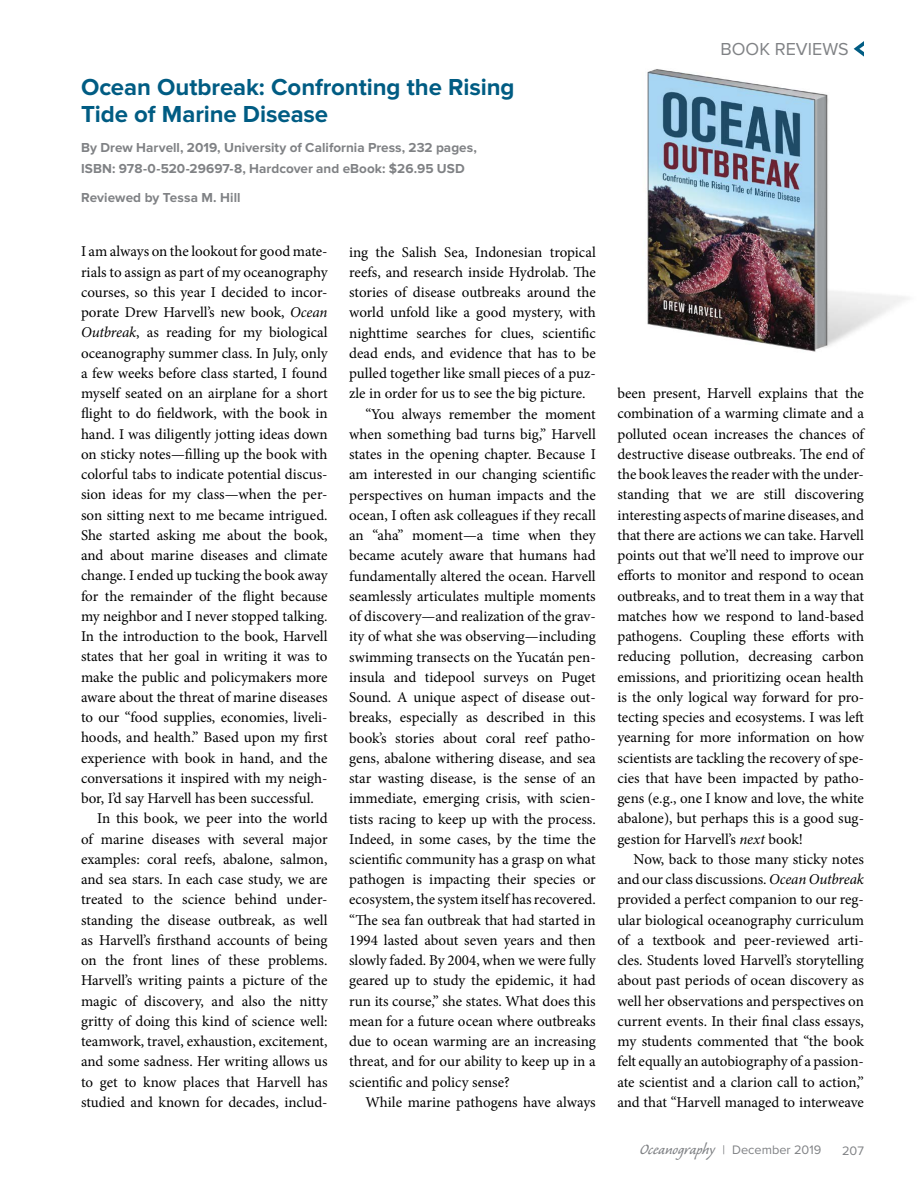
<style>
.page{position:relative;width:918px;height:1188px;background:#fff}
.page>*{position:absolute;margin:0;border:0;box-sizing:border-box;transform-origin:0 0}
.t1{font:700 24px/27px "Proxima Nova";letter-spacing:-.005em;color:#005c83}
.t2{font:18px "Proxima Nova";color:#808285}
.t3{font:15px/20.2px "Minion Pro";color:#000;text-align:justify}
.t4{font:700 13.5px/20.2px "Proxima Nova";letter-spacing:.005em;color:#808285}
.t5{font:12.75px "Proxima Nova";color:#808285}
.s1{font-style:italic}
.s2{font-family:"Caliban Std";font-size:18.75px}
</style>
<div class="page">
<img style="left:647px;top:48px;width:261px;height:304px">
<svg style="left:854px;top:41px;width:10px;height:16px"></svg>
<h1 class="t1" style="left:81px;top:74px;width:435px">Ocean Outbreak: Confronting the Rising<br>Tide of Marine Disease</h1>
<p class="t4" style="left:81px;top:138px;width:397px">By Drew Harvell, 2019, University of California Press, 232 pages,<br>ISBN: 978-0-520-29697-8, Hardcover and eBook: $26.95 USD</p>
<p class="t4" style="left:81px;top:187px;width:161px">Reviewed by Tessa M. Hill</p>
<p class="t3" style="left:81px;top:242px;width:248px">I am always on the lookout for good mate-</p>
<p class="t3" style="left:81px;top:262px;width:248px">rials to assign as part of my oceanography</p>
<p class="t3" style="left:81px;top:282px;width:248px">courses, so this year I decided to incor-</p>
<p class="t3" style="left:81px;top:302px;width:248px">porate Drew Harvell’s new book, <span class="s1">Ocean</span></p>
<p class="t3" style="left:81px;top:323px;width:248px"><span class="s1">Outbreak</span>, as reading for my biological</p>
<p class="t3" style="left:81px;top:343px;width:248px">oceanography summer class. In July, only</p>
<p class="t3" style="left:81px;top:363px;width:248px">a few weeks before class started, I found</p>
<p class="t3" style="left:81px;top:383px;width:248px">myself seated on an airplane for a short</p>
<p class="t3" style="left:81px;top:404px;width:248px">flight to do fieldwork, with the book in</p>
<p class="t3" style="left:81px;top:424px;width:248px">hand. I was diligently jotting ideas down</p>
<p class="t3" style="left:81px;top:444px;width:248px">on sticky notes—filling up the book with</p>
<p class="t3" style="left:81px;top:464px;width:248px">colorful tabs to indicate potential discus-</p>
<p class="t3" style="left:81px;top:485px;width:248px">sion ideas for my class—when the per-</p>
<p class="t3" style="left:81px;top:505px;width:248px">son sitting next to me became intrigued.</p>
<p class="t3" style="left:81px;top:525px;width:248px">She started asking me about the book,</p>
<p class="t3" style="left:81px;top:545px;width:248px">and about marine diseases and climate</p>
<p class="t3" style="left:81px;top:566px;width:248px">change. I ended up tucking the book away</p>
<p class="t3" style="left:81px;top:586px;width:248px">for the remainder of the flight because</p>
<p class="t3" style="left:81px;top:606px;width:248px">my neighbor and I never stopped talking.</p>
<p class="t3" style="left:81px;top:626px;width:248px">In the introduction to the book, Harvell</p>
<p class="t3" style="left:81px;top:647px;width:248px">states that her goal in writing it was to</p>
<p class="t3" style="left:81px;top:667px;width:248px">make the public and policymakers more</p>
<p class="t3" style="left:81px;top:687px;width:248px">aware about the threat of marine diseases</p>
<p class="t3" style="left:81px;top:707px;width:248px">to our “food supplies, economies, liveli-</p>
<p class="t3" style="left:81px;top:728px;width:248px">hoods, and health.” Based upon my first</p>
<p class="t3" style="left:81px;top:748px;width:248px">experience with book in hand, and the</p>
<p class="t3" style="left:81px;top:768px;width:248px">conversations it inspired with my neigh-</p>
<p class="t3" style="left:81px;top:788px;width:234px">bor, I’d say Harvell has been successful.</p>
<p class="t3" style="left:97px;top:809px;width:232px">In this book, we peer into the world</p>
<p class="t3" style="left:81px;top:829px;width:248px">of marine diseases with several major</p>
<p class="t3" style="left:81px;top:849px;width:248px">examples: coral reefs, abalone, salmon,</p>
<p class="t3" style="left:81px;top:869px;width:248px">and sea stars. In each case study, we are</p>
<p class="t3" style="left:81px;top:890px;width:248px">treated to the science behind under-</p>
<p class="t3" style="left:81px;top:910px;width:248px">standing the disease outbreak, as well</p>
<p class="t3" style="left:81px;top:930px;width:248px">as Harvell’s firsthand accounts of being</p>
<p class="t3" style="left:81px;top:950px;width:248px">on the front lines of these problems.</p>
<p class="t3" style="left:81px;top:971px;width:248px">Harvell’s writing paints a picture of the</p>
<p class="t3" style="left:81px;top:991px;width:248px">magic of discovery, and also the nitty</p>
<p class="t3" style="left:81px;top:1011px;width:248px">gritty of doing this kind of science well:</p>
<p class="t3" style="left:81px;top:1031px;width:248px">teamwork, travel, exhaustion, excitement,</p>
<p class="t3" style="left:81px;top:1052px;width:248px">and some sadness. Her writing allows us</p>
<p class="t3" style="left:81px;top:1072px;width:248px">to get to know places that Harvell has</p>
<p class="t3" style="left:81px;top:1092px;width:248px">studied and known for decades, includ-</p>
<p class="t3" style="left:349px;top:242px;width:248px">ing the Salish Sea, Indonesian tropical</p>
<p class="t3" style="left:349px;top:262px;width:248px">reefs, and research inside Hydrolab. The</p>
<p class="t3" style="left:349px;top:282px;width:248px">stories of disease outbreaks around the</p>
<p class="t3" style="left:349px;top:302px;width:248px">world unfold like a good mystery, with</p>
<p class="t3" style="left:349px;top:323px;width:248px">nighttime searches for clues, scientific</p>
<p class="t3" style="left:349px;top:343px;width:248px">dead ends, and evidence that has to be</p>
<p class="t3" style="left:349px;top:363px;width:248px">pulled together like small pieces of a puz-</p>
<p class="t3" style="left:349px;top:383px;width:238px">zle in order for us to see the big picture.</p>
<p class="t3" style="left:365px;top:404px;width:232px">“You always remember the moment</p>
<p class="t3" style="left:349px;top:424px;width:248px">when something bad turns big,” Harvell</p>
<p class="t3" style="left:349px;top:444px;width:248px">states in the opening chapter. Because I</p>
<p class="t3" style="left:349px;top:464px;width:248px">am interested in our changing scientific</p>
<p class="t3" style="left:349px;top:485px;width:248px">perspectives on human impacts and the</p>
<p class="t3" style="left:349px;top:505px;width:248px">ocean, I often ask colleagues if they recall</p>
<p class="t3" style="left:349px;top:525px;width:248px">an “aha” moment—a time when they</p>
<p class="t3" style="left:349px;top:545px;width:248px">became acutely aware that humans had</p>
<p class="t3" style="left:349px;top:566px;width:248px">fundamentally altered the ocean. Harvell</p>
<p class="t3" style="left:349px;top:586px;width:248px">seamlessly articulates multiple moments</p>
<p class="t3" style="left:349px;top:606px;width:248px">of discovery—and realization of the grav-</p>
<p class="t3" style="left:349px;top:626px;width:248px">ity of what she was observing—including</p>
<p class="t3" style="left:349px;top:647px;width:248px">swimming transects on the Yucatán pen-</p>
<p class="t3" style="left:349px;top:667px;width:248px">insula and tidepool surveys on Puget</p>
<p class="t3" style="left:349px;top:687px;width:248px">Sound. A unique aspect of disease out-</p>
<p class="t3" style="left:349px;top:707px;width:248px">breaks, especially as described in this</p>
<p class="t3" style="left:349px;top:728px;width:248px">book’s stories about coral reef patho-</p>
<p class="t3" style="left:349px;top:748px;width:248px">gens, abalone withering disease, and sea</p>
<p class="t3" style="left:349px;top:768px;width:248px">star wasting disease, is the sense of an</p>
<p class="t3" style="left:349px;top:788px;width:248px">immediate, emerging crisis, with scien-</p>
<p class="t3" style="left:349px;top:809px;width:248px">tists racing to keep up with the process.</p>
<p class="t3" style="left:349px;top:829px;width:248px">Indeed, in some cases, by the time the</p>
<p class="t3" style="left:349px;top:849px;width:248px">scientific community has a grasp on what</p>
<p class="t3" style="left:349px;top:869px;width:248px">pathogen is impacting their species or</p>
<p class="t3" style="left:349px;top:890px;width:248px">ecosystem, the system itself has recovered.</p>
<p class="t3" style="left:349px;top:910px;width:248px">“The sea fan outbreak that had started in</p>
<p class="t3" style="left:349px;top:930px;width:248px">1994 lasted about seven years and then</p>
<p class="t3" style="left:349px;top:950px;width:248px">slowly faded. By 2004, when we were fully</p>
<p class="t3" style="left:349px;top:971px;width:248px">geared up to study the epidemic, it had</p>
<p class="t3" style="left:349px;top:991px;width:248px">run its course,” she states. What does this</p>
<p class="t3" style="left:349px;top:1011px;width:248px">mean for a future ocean where outbreaks</p>
<p class="t3" style="left:349px;top:1031px;width:248px">due to ocean warming are an increasing</p>
<p class="t3" style="left:349px;top:1052px;width:248px">threat, and for our ability to keep up in a</p>
<p class="t3" style="left:349px;top:1072px;width:162px">scientific and policy sense?</p>
<p class="t3" style="left:365px;top:1092px;width:232px">While marine pathogens have always</p>
<p class="t2" style="left:720px;top:39px;width:130px">BOOK REVIEWS</p>
<p class="t3" style="left:617px;top:383px;width:248px">been present, Harvell explains that the combination of a warming climate and a polluted ocean increases the chances of destructive disease outbreaks. The end of the book leaves the reader with the under&shy;standing that we are still discovering interesting aspects of marine diseases, and that there are actions we can take. Harvell points out that we’ll need to improve our efforts to monitor and respond to ocean outbreaks, and to treat them in a way that matches how we respond to land-based pathogens. Coupling these efforts with reducing pollution, decreasing carbon emissions, and prioritizing ocean health is the only logical way forward for pro&shy;tecting species and ecosystems. I was left yearning for more information on how scientists are tackling the recovery of spe&shy;cies that have been impacted by patho&shy;gens (e.g., one I know and love, the white abalone), but perhaps this is a good sug&shy;gestion for Harvell’s <span class="s1">next</span> book!</p>
<p class="t3" style="left:617px;top:849px;width:248px;text-indent:16px">Now, back to those many sticky notes and our class discussions. <span class="s1">Ocean Outbreak </span>provided a perfect companion to our reg&shy;ular biological oceanography curriculum of a textbook and peer-reviewed arti&shy;cles. Students loved Harvell’s storytelling about past periods of ocean discovery as well her observations and perspectives on current events. In their final class essays, my students commented that “the book felt equally an autobiography of a passion&shy;ate scientist and a clarion call to action,” and that “Harvell managed to interweave</p>
<p class="t5" style="left:640px;top:1142px;width:183px"><span class="s2">Oceanography</span> | December 2019</p>
<p class="t5" style="left:842px;top:1143px;width:23px">207</p>
</div>
